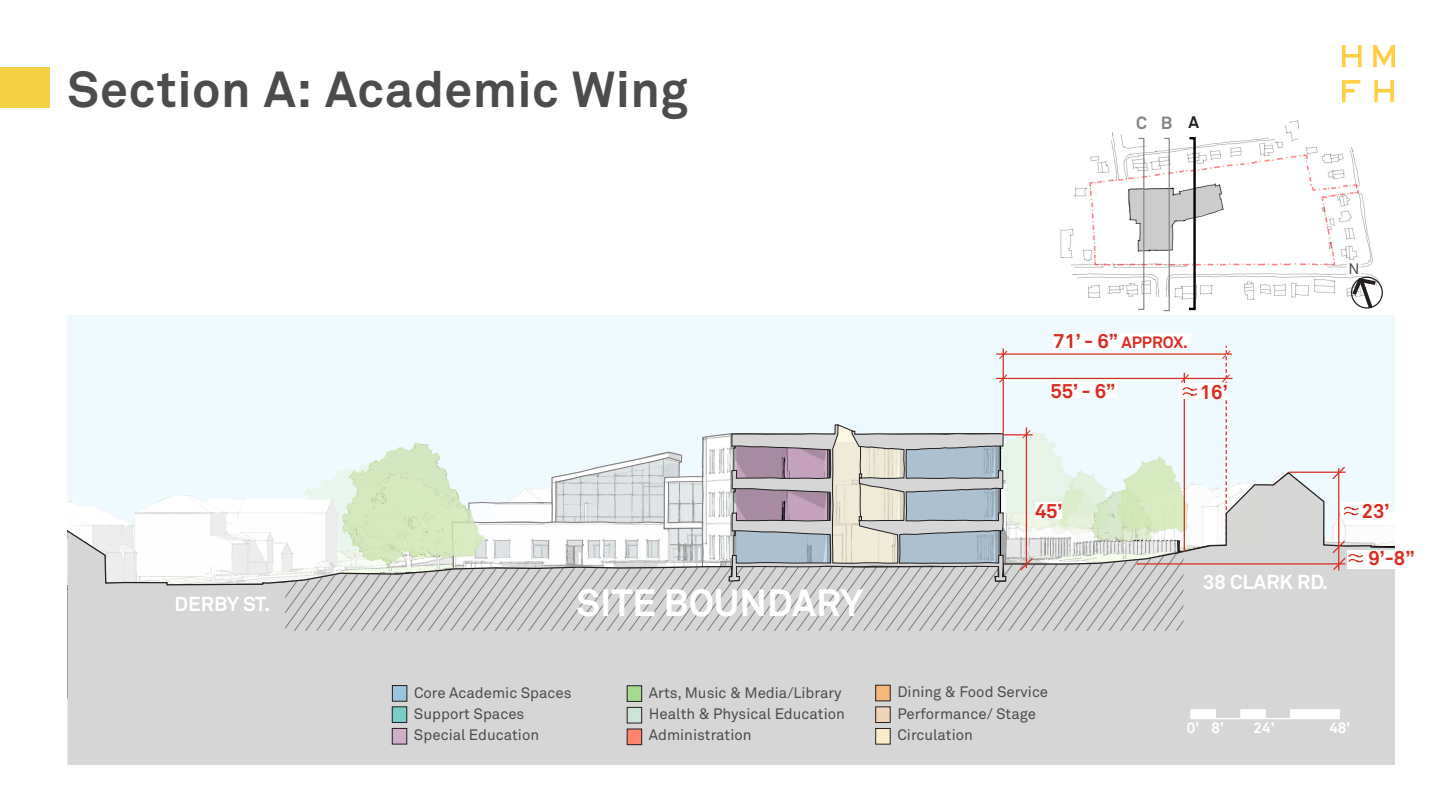
<style>
.page{position:relative;width:1440px;height:810px;background:#fff}
.page>*{position:absolute;margin:0;border:0;box-sizing:border-box;transform-origin:0 0}
.Pres_Header{font:700 50px "Akkurat Std";letter-spacing:.01em;color:#4b4c4d}
.Body{font:700 37.5px "Akkurat Std";color:#fff}
.Body-2{font:700 20px "Akkurat Std";color:#da2b20}
.Body-3{font:700 20px "Akkurat Std";color:#fff}
.t1{font:700 17.5px "Akkurat Std";color:#848385}
.t2{font:700 16.62px "Akkurat Std";color:#231f20}
.Body-4{font:700 16.25px "Akkurat Std";color:#da2b20}
.Body-5{font:15px "Akkurat Std";color:#4b4c4d}
.Body-6{font:700 15px "Akkurat Std";color:#fff}
.s1{font-size:20px}
</style>
<div class="page">
<div style="left:0;top:68px;width:49px;height:40px;background:#f4d047"></div>
<div style="left:68px;top:315px;width:1327px;height:156px;background:#eefafd"></div>
<div style="left:68px;top:586px;width:1327px;height:179px;background:#d6d6d6"></div>
<svg style="left:68px;top:471px;width:1327px;height:115px"></svg>
<svg style="left:285px;top:551px;width:899px;height:80px;background:#ccc"></svg>
<img style="left:1342px;top:45px;width:53px;height:56px">
<img style="left:1060px;top:120px;width:323px;height:182px">
<svg style="left:1187px;top:136px;width:10px;height:175px"></svg>
<svg style="left:1162px;top:137px;width:8px;height:175px"></svg>
<svg style="left:1137px;top:137px;width:8px;height:173px"></svg>
<div style="left:1190px;top:709px;width:26px;height:10px;background:#fff"></div>
<div style="left:1240px;top:709px;width:26px;height:10px;background:#fff"></div>
<div style="left:1290px;top:709px;width:50px;height:10px;background:#fff"></div>
<hr style="left:1190px;top:718px;width:150px;height:1px;background:#fff">
<div style="left:392px;top:707px;width:15px;height:15px;background:#78cfca"></div>
<div style="left:392px;top:706px;width:15px;height:17px;border:1px solid #231f20"></div>
<div style="left:392px;top:728px;width:15px;height:16px;background:#d2aeca"></div>
<div style="left:392px;top:728px;width:15px;height:16px;border:1px solid #231f20"></div>
<div style="left:627px;top:686px;width:15px;height:15px;background:#a4dc8f"></div>
<div style="left:627px;top:685px;width:15px;height:17px;border:1px solid #231f20"></div>
<div style="left:627px;top:707px;width:15px;height:16px;background:#cce4d5"></div>
<div style="left:627px;top:707px;width:15px;height:16px;border:1px solid #231f20"></div>
<div style="left:627px;top:729px;width:15px;height:16px;background:#ff856f"></div>
<div style="left:627px;top:729px;width:15px;height:16px;border:1px solid #231f20"></div>
<div style="left:392px;top:686px;width:15px;height:15px;background:#9bc4e1"></div>
<div style="left:392px;top:685px;width:15px;height:17px;border:1px solid #231f20"></div>
<div style="left:876px;top:685px;width:14px;height:16px;background:#f5b879"></div>
<div style="left:875px;top:685px;width:16px;height:16px;border:1px solid #231f20"></div>
<div style="left:876px;top:707px;width:14px;height:16px;background:#f1d4b7"></div>
<div style="left:875px;top:707px;width:16px;height:16px;border:1px solid #231f20"></div>
<div style="left:876px;top:728px;width:14px;height:16px;background:#f9ecc8"></div>
<div style="left:875px;top:728px;width:16px;height:16px;border:1px solid #231f20"></div>
<div style="left:1053px;top:333px;width:137px;height:15px;background:#fff"></div>
<div style="left:1050px;top:382px;width:67px;height:16px;background:#fff"></div>
<div style="left:1341px;top:502px;width:48px;height:17px;background:#fff"></div>
<hr style="left:1289px;top:472px;width:57px;height:1px;background:#da2b20">
<hr style="left:1184px;top:373px;width:1px;height:179px;background:#da2b20">
<hr style="left:1003px;top:349px;width:1px;height:85px;background:#da2b20">
<hr style="left:1338px;top:468px;width:1px;height:103px;background:#da2b20">
<svg style="left:998px;top:374px;width:10px;height:9px"></svg>
<svg style="left:998px;top:350px;width:10px;height:10px"></svg>
<svg style="left:1331px;top:465px;width:15px;height:16px"></svg>
<svg style="left:302px;top:424px;width:886px;height:158px;background:#d4dad6"></svg>
<hr style="left:996px;top:378px;width:237px;height:1px;background:#da2b20">
<hr style="left:996px;top:353px;width:236px;height:2px;background:#da2b20">
<svg style="left:1343px;top:506px;width:16px;height:10px"></svg>
<div style="left:1179px;top:383px;width:48px;height:16px;background:#fff"></div>
<svg style="left:1180px;top:374px;width:19px;height:22px"></svg>
<div style="left:1351px;top:277px;width:32px;height:32px;border:1px solid #231f20;border-radius:50%"></div>
<svg style="left:1349px;top:274px;width:31px;height:35px"></svg>
<div style="left:1347px;top:262px;width:14px;height:13px;background:#fff"></div>
<svg style="left:1221px;top:346px;width:55px;height:205px;background:#e6ebed"></svg>
<div style="left:1347px;top:550px;width:67px;height:19px;background:#fff"></div>
<hr style="left:1137px;top:563px;width:209px;height:2px;background:#da2b20">
<svg style="left:1331px;top:539px;width:34px;height:33px"></svg>
<p class="Pres_Header" style="left:68px;top:58px;width:622px">Section A: Academic Wing</p>
<p class="Body-3" style="left:175px;top:591px;width:97px">DERBY ST.</p>
<p class="Body" style="left:577px;top:580px;width:289px">SITE BOUNDARY</p>
<p class="t1" style="left:1136px;top:112px;width:12px">C</p>
<p class="t1" style="left:1161px;top:112px;width:13px">B</p>
<p class="t2" style="left:1189px;top:112px;width:12px">A</p>
<p class="Body-4" style="left:1053px;top:333px;width:136px"><span class="s1">71’ - 6”</span> APPROX.</p>
<p class="Body-2" style="left:1050px;top:379px;width:67px">55’ - 6”</p>
<p class="Body-2" style="left:1200px;top:379px;width:29px">16’</p>
<p class="Body-5" style="left:1349px;top:260px;width:13px">N</p>
<p class="Body-2" style="left:1035px;top:499px;width:29px">45’</p>
<p class="Body-2" style="left:1362px;top:499px;width:29px">23’</p>
<p class="Body-3" style="left:1203px;top:570px;width:126px">38 CLARK RD.</p>
<p class="Body-2" style="left:1368px;top:546px;width:48px">9’-8”</p>
<p class="Body-5" style="left:414px;top:684px;width:159px">Core Academic Spaces</p>
<p class="Body-5" style="left:649px;top:684px;width:194px">Arts, Music &amp; Media/Library</p>
<p class="Body-5" style="left:897px;top:683px;width:152px">Dining &amp; Food Service</p>
<p class="Body-5" style="left:897px;top:726px;width:77px">Circulation</p>
<p class="Body-5" style="left:414px;top:705px;width:112px">Support Spaces</p>
<p class="Body-5" style="left:414px;top:726px;width:127px">Special Education</p>
<p class="Body-5" style="left:649px;top:726px;width:104px">Administration</p>
<p class="Body-5" style="left:897px;top:705px;width:140px">Performance/ Stage</p>
<p class="Body-5" style="left:649px;top:705px;width:198px">Health &amp; Physical Education</p>
<p class="Body-6" style="left:1187px;top:718px;width:14px">0’</p>
<p class="Body-6" style="left:1212px;top:718px;width:14px">8’</p>
<p class="Body-6" style="left:1254px;top:718px;width:22px">24’</p>
<p class="Body-6" style="left:1329px;top:718px;width:22px">48’</p>
</div>
